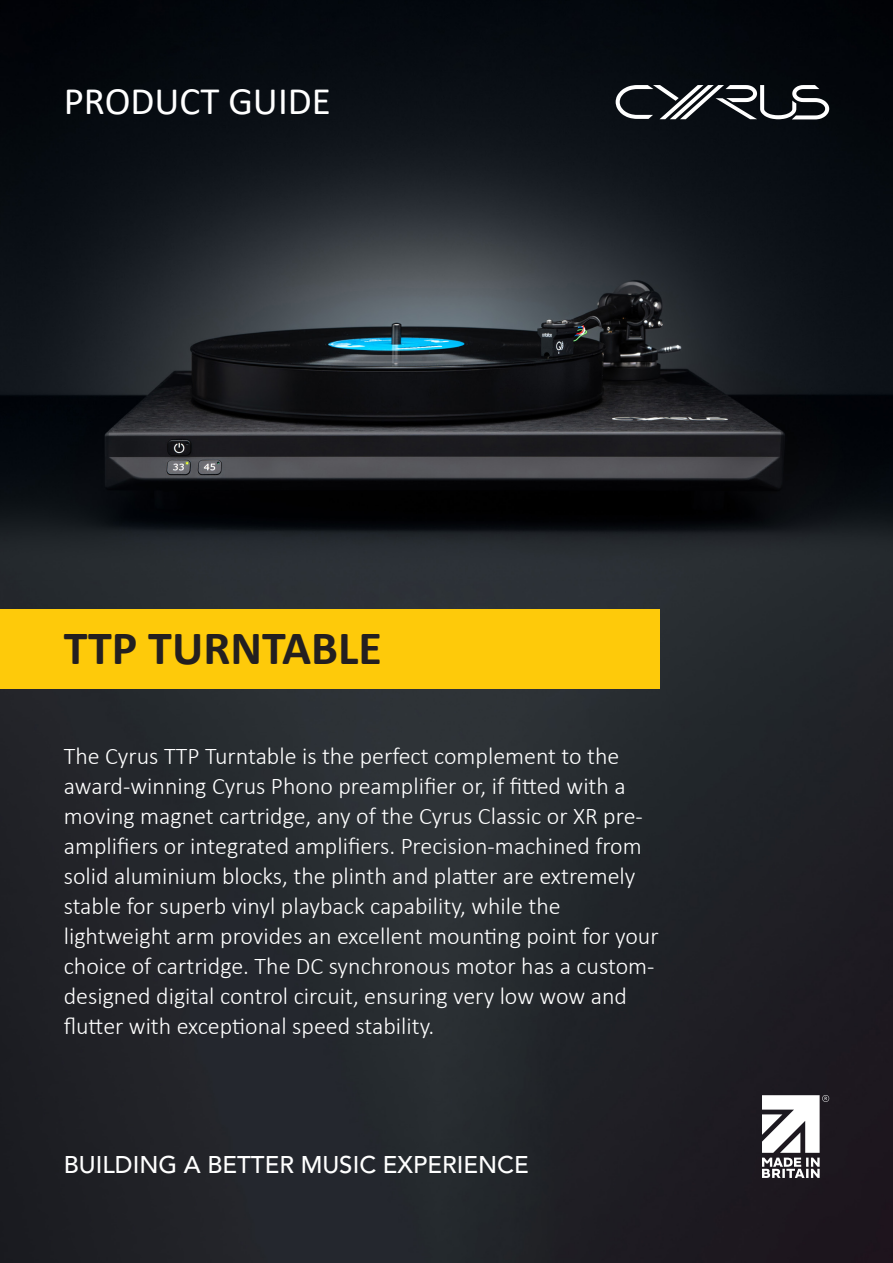
<style>
.page{position:relative;width:893px;height:1263px;background:#fff}
.page>*{position:absolute;margin:0;border:0;box-sizing:border-box;transform-origin:0 0}
.t1{font:700 48px "Calibri";color:#231f20}
.t2{font:39px "Calibri";color:#fff}
.t3{font:300 24px/30px "Calibri";color:#fff}
.t4{font:500 24px "Avenir LT Std";color:#fff}
</style>
<div class="page">
<img style="left:0;top:0;width:893px;height:1263px">
<svg style="left:616px;top:85px;width:213px;height:34px"></svg>
<div style="left:0;top:609px;width:659px;height:79px;background:#feca0a"></div>
<svg style="left:762px;top:1095px;width:67px;height:83px"></svg>
<p class="t2" style="left:64px;top:74px;width:269px">PRODUCT GUIDE</p>
<p class="t1" style="left:64px;top:614px;width:319px">TTP TURNTABLE</p>
<p class="t3" style="left:64px;top:741px;width:596px">The Cyrus TTP Turntable is the perfect complement to the award-winning Cyrus Phono preamplifier or, if fitted with a moving magnet cartridge, any of the Cyrus Classic or XR pre&shy;amplifiers or integrated amplifiers. Precision-machined from solid aluminium blocks, the plinth and platter are extremely stable for superb vinyl playback capability, while the lightweight arm provides an excellent mounting point for your choice of cartridge. The DC synchronous motor has a custom&shy;designed digital control circuit, ensuring very low wow and flutter with exceptional speed stability.</p>
<p class="t4" style="left:64px;top:1151px;width:466px">BUILDING A BETTER MUSIC EXPERIENCE</p>
</div>
